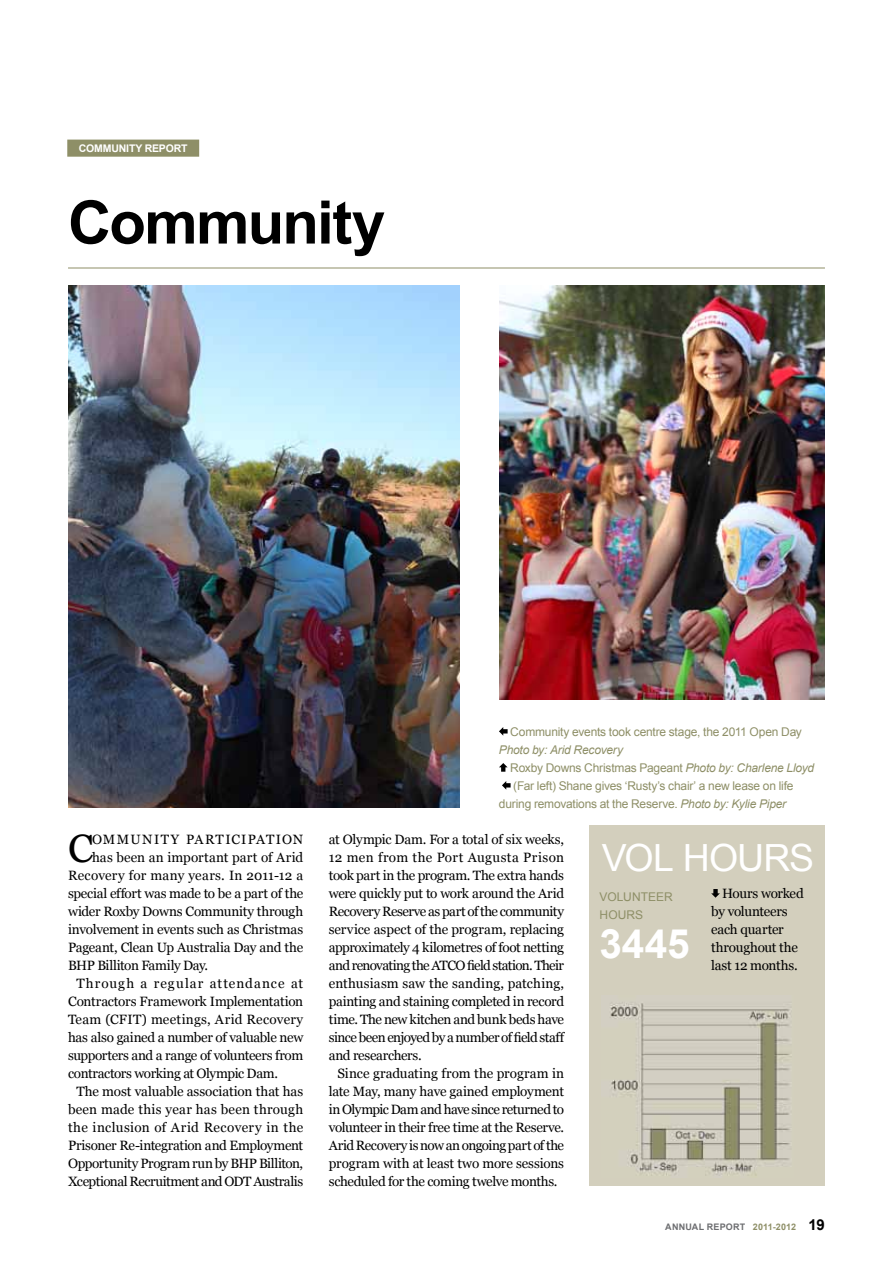
<style>
.page{position:relative;width:893px;height:1263px;background:#fff}
.page>*{position:absolute;margin:0;border:0;box-sizing:border-box;transform-origin:0 0}
.t1{font:700 60px "Arial";letter-spacing:-.03em;color:#000}
.t2{font:700 40.5px "Arial";color:#fff}
.t3{font:39.45px "Georgia";color:#000}
.t4{font:37.5px "Arial";letter-spacing:-.025em;color:#fff}
.t5{font:13.5px/18px "Georgia";letter-spacing:-.02em;color:#000;text-align:justify}
.t6{font:13.5px "Georgia";letter-spacing:.015em;color:#000}
.t7{font:13.5px "Georgia";letter-spacing:.025em;color:#000}
.t8{font:13.5px "Georgia";letter-spacing:.03em;color:#000}
.t9{font:13.5px "Georgia";letter-spacing:.02em;color:#000}
.t10{font:13.5px "Georgia";letter-spacing:.075em;color:#000}
.t11{font:13.5px "Georgia";letter-spacing:.08em;color:#000}
.t12{font:12px "Arial";letter-spacing:-.015em;color:#8e8f67}
.t13{font:italic 12px "Arial";letter-spacing:-.015em;color:#8e8f67}
.t14{font:12px/18px "Arial";letter-spacing:.005em;color:#8e8f67}
.t15{font:700 10.5px "Arial";letter-spacing:-.015em;color:#fff}
.t16{font:700 9px "Arial";letter-spacing:.005em;color:#8e8f67}
.t17{font:700 9px "Arial";color:#6d6e71}
.s1{font-style:italic}
.s2{color:#6d6e71}
.s3{font-size:15px;color:#000}
</style>
<div class="page">
<div style="left:68px;top:140px;width:130px;height:16px;background:#8e8f67"></div>
<div style="left:67px;top:140px;width:132px;height:17px;border:2px solid #8e8f67"></div>
<hr style="left:68px;top:268px;width:757px;height:1px;background:#8e8f67">
<svg style="left:499px;top:727px;width:9px;height:9px"></svg>
<svg style="left:499px;top:763px;width:9px;height:9px"></svg>
<svg style="left:502px;top:781px;width:9px;height:9px"></svg>
<div style="left:590px;top:826px;width:235px;height:360px;background:#d3cfbd"></div>
<img style="left:499px;top:286px;width:326px;height:414px">
<img style="left:68px;top:286px;width:391px;height:522px">
<img style="left:610px;top:1002px;width:181px;height:174px">
<svg style="left:711px;top:889px;width:9px;height:9px"></svg>
<p class="t15" style="left:79px;top:141px;width:82px">COMMUN ITY REPO</p>
<p class="t15" style="left:174px;top:141px;width:15px">RT</p>
<h1 class="t1" style="left:68px;top:182px;width:319px">Community</h1>
<h3 class="t3" style="left:68px;top:824px;width:27px">C</h3>
<p class="t11" style="left:92px;top:831px;width:213px">ommUNITY PARTICIPATION</p>
<p class="t6" style="left:92px;top:849px;width:213px">has been an important part of Arid</p>
<p class="t6" style="left:68px;top:867px;width:237px">Recovery for many years. In 2011-12 a</p>
<p class="t5" style="left:68px;top:884px;width:237px">special effort was made to be a part of the</p>
<p class="t5" style="left:68px;top:902px;width:237px">wider Roxby Downs Community through</p>
<p class="t5" style="left:68px;top:920px;width:237px">involvement in events such as Christmas</p>
<p class="t5" style="left:68px;top:938px;width:237px">Pageant, Clean Up Australia Day and the</p>
<p class="t5" style="left:68px;top:956px;width:142px">BHP Billiton Family Day.</p>
<p class="t10" style="left:77px;top:975px;width:228px">Through a regular attendance at</p>
<p class="t5" style="left:68px;top:992px;width:237px">Contractors Framework Implementation</p>
<p class="t7" style="left:68px;top:1011px;width:237px">Team (CFIT) meetings, Arid Recovery</p>
<p class="t5" style="left:68px;top:1028px;width:237px">has also gained a number of valuable new</p>
<p class="t5" style="left:68px;top:1046px;width:237px">supporters and a range of volunteers from</p>
<p class="t5" style="left:68px;top:1064px;width:212px">contractors working at Olympic Dam.</p>
<p class="t5" style="left:77px;top:1082px;width:228px">The most valuable association that has</p>
<p class="t9" style="left:68px;top:1101px;width:237px">been made this year has been through</p>
<p class="t8" style="left:68px;top:1119px;width:237px">the inclusion of Arid Recovery in the</p>
<p class="t5" style="left:68px;top:1136px;width:237px">Prisoner Re-integration and Employment</p>
<p class="t5" style="left:68px;top:1154px;width:237px">Opportunity Program run by BHP Billiton,</p>
<p class="t5" style="left:68px;top:1172px;width:237px">Xceptional Recruitment and ODT Australis</p>
<p class="t12" style="left:510px;top:724px;width:293px">Community events took centre stage, the 2011 Open Day</p>
<p class="t13" style="left:499px;top:742px;width:126px">Photo by: Arid Recovery</p>
<p class="t12" style="left:510px;top:760px;width:305px">Roxby Downs Christmas Pageant <span class="s1">Photo by: Charlene Lloyd</span></p>
<p class="t12" style="left:513px;top:778px;width:282px">(Far left) Shane gives ‘Rusty’s chair’ a new lease on life</p>
<p class="t12" style="left:499px;top:796px;width:289px">during removations at the Reserve. <span class="s1">Photo by: Kylie Piper</span></p>
<p class="t5" style="left:329px;top:830px;width:237px">at Olympic Dam. For a total of six weeks, 12 men from the Port Augusta Prison took part in the program. The extra hands were quickly put to work around the Arid Recovery Reserve as part of the community service aspect of the program, replacing approximately 4 kilometres of foot netting and renovating the ATCO field station. Their enthusiasm saw the sanding, patching, painting and staining completed in record time. The new kitchen and bunk beds have since been enjoyed by a number of field staff and researchers.</p>
<p class="t5" style="left:329px;top:1064px;width:237px;text-indent:9px">Since graduating from the program in late May, many have gained employment in Olympic Dam and have since returned to volunteer in their free time at the Reserve.<br>Arid Recovery is now an ongoing part of the program with at least two more sessions scheduled for the coming twelve months.</p>
<h3 class="t4" style="left:602px;top:833px;width:214px">VOL HOURS</h3>
<p class="t5" style="left:711px;top:884px;width:94px;text-align:left;text-indent:11px">Hours worked by volunteers each quarter throughout the last 12 months.</p>
<p class="t14" style="left:600px;top:888px;width:75px">VOLUNTEER<br>HOURS</p>
<h2 class="t2" style="left:600px;top:916px;width:91px">3445</h2>
<p class="t17" style="left:665px;top:1221px;width:14px">ANNU</p>
<p class="t17" style="left:692px;top:1221px;width:29px">AL REPO</p>
<p class="t16" style="left:733px;top:1221px;width:93px"><span class="s2">RT</span> 2011-2012 <span class="s3">19</span></p>
</div>
